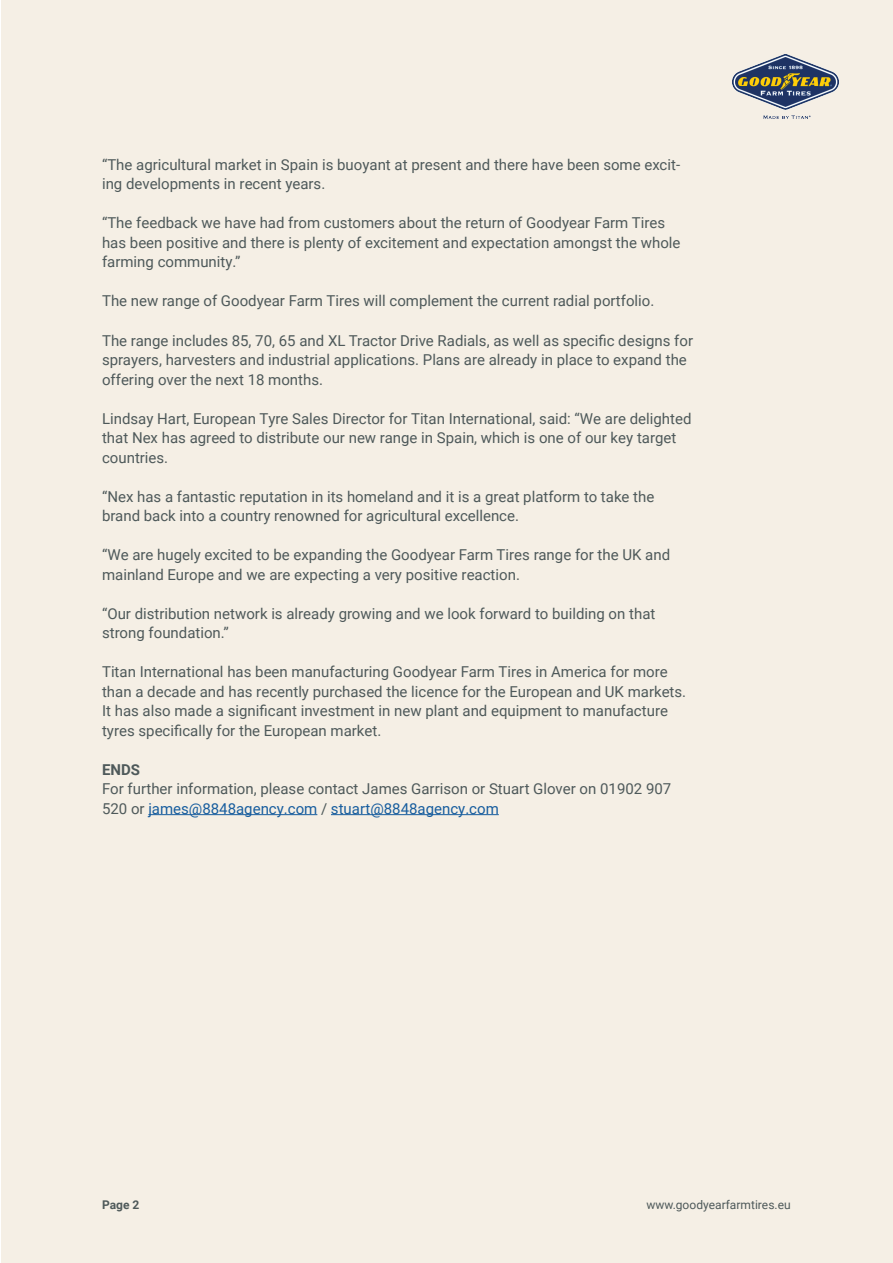
<style>
.page{position:relative;width:893px;height:1263px;background:#fff}
.page>*{position:absolute;margin:0;border:0;box-sizing:border-box;transform-origin:0 0}
.t1{font:15px/19.5px "Roboto";color:#4e595a}
.t2{font:700 15px "Roboto";color:#4e595a}
.t3{font:12px "Roboto";color:#4e595a}
.t4{font:700 12px "Roboto";color:#4e595a}
.s1{color:#175d9e}
</style>
<div class="page">
<div style="left:2px;top:0;width:891px;height:1263px;background:#f5efe5"></div>
<hr style="left:148px;top:814px;width:169px;height:1px;background:#175d9e">
<hr style="left:331px;top:814px;width:168px;height:1px;background:#175d9e">
<img style="left:733px;top:54px;width:106px;height:64px">
<p class="t1" style="left:102px;top:154px;width:580px">“The agricultural market in Spain is buoyant at present and there have been some excit&shy;ing developments in recent years.</p>
<p class="t1" style="left:102px;top:213px;width:580px">“The feedback we have had from customers about the return of Goodyear Farm Tires has been positive and there is plenty of excitement and expectation amongst the whole farming community.”</p>
<p class="t1" style="left:102px;top:291px;width:554px">The new range of Goodyear Farm Tires will complement the current radial portfolio.</p>
<p class="t1" style="left:102px;top:330px;width:592px">The range includes 85, 70, 65 and XL Tractor Drive Radials, as well as specific designs for sprayers, harvesters and industrial applications. Plans are already in place to expand the offering over the next 18 months.</p>
<p class="t1" style="left:102px;top:408px;width:591px">Lindsay Hart, European Tyre Sales Director for Titan International, said: “We are delighted that Nex has agreed to distribute our new range in Spain, which is one of our key target countries.</p>
<p class="t1" style="left:102px;top:486px;width:554px">“Nex has a fantastic reputation in its homeland and it is a great platform to take the brand back into a country renowned for agricultural excellence.</p>
<p class="t1" style="left:102px;top:544px;width:570px">“We are hugely excited to be expanding the Goodyear Farm Tires range for the UK and mainland Europe and we are expecting a very positive reaction.</p>
<p class="t1" style="left:102px;top:603px;width:555px">“Our distribution network is already growing and we look forward to building on that strong foundation.”</p>
<p class="t1" style="left:102px;top:661px;width:586px">Titan International has been manufacturing Goodyear Farm Tires in America for more than a decade and has recently purchased the licence for the European and UK markets.<br>It has also made a significant investment in new plant and equipment to manufacture tyres specifically for the European market.</p>
<p class="t2" style="left:102px;top:759px;width:40px">ENDS</p>
<p class="t1" style="left:102px;top:778px;width:571px">For further information, please contact James Garrison or Stuart Glover on 01902 907<br>520 or <span class="s1">james@8848agency.com</span> / <span class="s1">stuart@8848agency.com</span></p>
<p class="t4" style="left:102px;top:1196px;width:39px">Page 2</p>
<p class="t3" style="left:646px;top:1196px;width:146px">www.goodyearfarmtires.eu</p>
</div>
